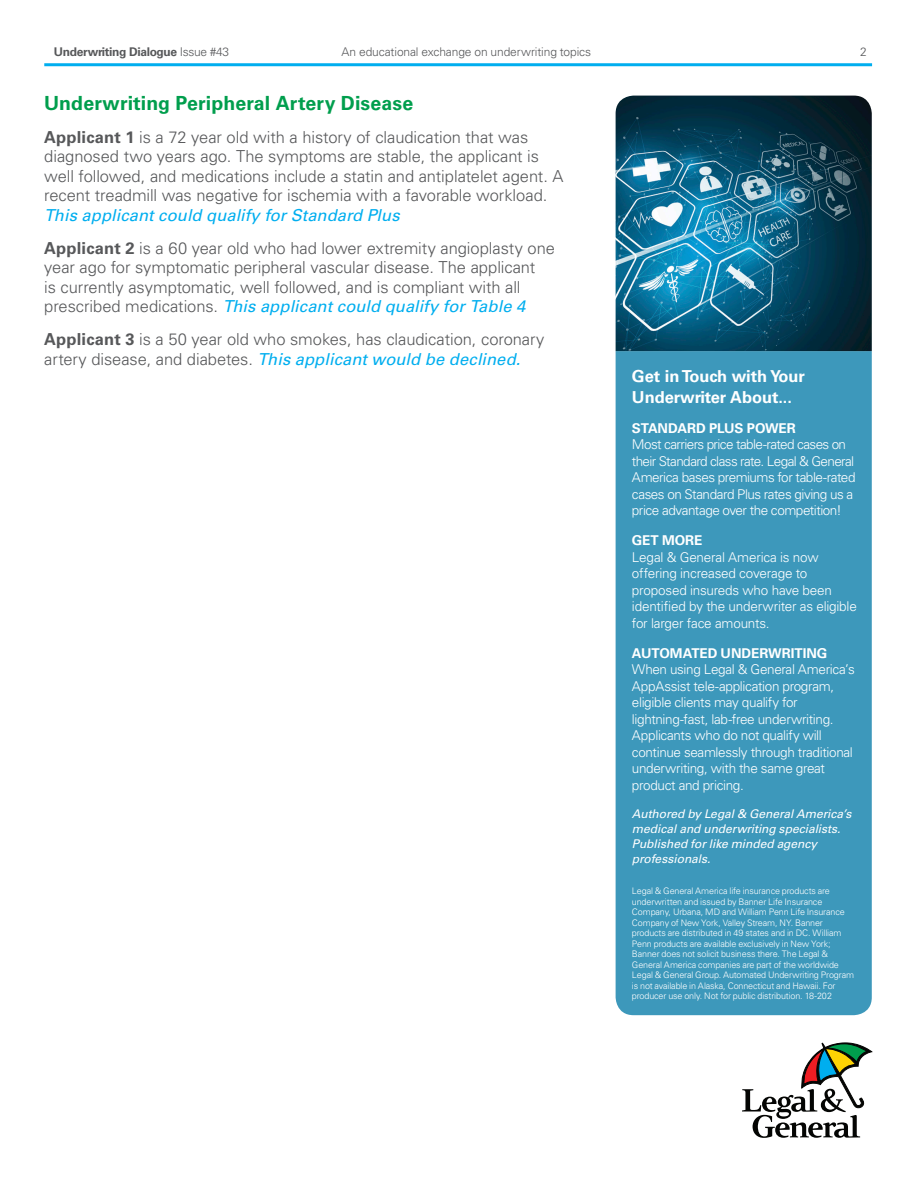
<style>
.page{position:relative;width:918px;height:1188px;background:#fff}
.page>*{position:absolute;margin:0;border:0;box-sizing:border-box;transform-origin:0 0}
.Blue_Sub-Header{font:700 19.5px "Univers LT Std";letter-spacing:.005em;color:#009e4d}
.Blue_Sub-Header-2{font:300 16.5px/19.5px "Univers LT Std";letter-spacing:-.005em;color:#57585a}
.t1{font:700 16.5px/21px "Univers LT Std";letter-spacing:-.005em;color:#fff}
.Body_Text{font:300 13.5px/16.5px "Univers LT Std";letter-spacing:-.025em;color:#fff}
.Body_Text-2{font:italic 12px/15px "Univers LT Std";letter-spacing:-.005em;color:#fff}
.Body_Text-3{font:300 12px "Univers LT Std";letter-spacing:-.01em;color:#57585a}
.t2{font:700 12px "Univers LT Std";letter-spacing:-.03em;color:#57585a}
.t3{font:300 9px/10.5px "Univers LT Std";letter-spacing:-.015em;color:#fff}
.s1{font-weight:300}
.s2{font-weight:700}
.s3{font-weight:400;font-style:italic;color:#00aeef}
</style>
<div class="page">
<div style="left:616px;top:351px;width:256px;height:664px;background:#3d98bb"></div>
<img style="left:616px;top:96px;width:256px;height:255px">
<svg style="left:44px;top:63px;width:829px;height:4px;background:#3fc2f2"></svg>
<svg style="left:742px;top:1043px;width:130px;height:95px"></svg>
<p class="t2" style="left:54px;top:45px;width:177px">Underwriting Dialogue <span class="s1">Issue #43</span></p>
<p class="Body_Text-3" style="left:341px;top:44px;width:251px">An educational exchange on underwriting topics</p>
<p class="Body_Text-3" style="left:860px;top:45px;width:8px">2</p>
<p class="Blue_Sub-Header" style="left:44px;top:91px;width:370px">Underwriting Peripheral Artery Disease</p>
<p class="Blue_Sub-Header-2" style="left:44px;top:127px;width:521px"><span class="s2">Applicant 1</span> is a 72 year old with a history of claudication that was diagnosed two years ago. The symptoms are stable, the applicant is well followed, and medications include a statin and antiplatelet agent. A recent treadmill was negative for ischemia with a favorable workload.<br><span class="s3">This applicant could qualify for Standard Plus</span></p>
<p class="Blue_Sub-Header-2" style="left:44px;top:238px;width:512px"><span class="s2">Applicant 2</span> is a 60 year old who had lower extremity angioplasty one year ago for symptomatic peripheral vascular disease. The applicant<br>is currently asymptomatic, well followed, and is compliant with all prescribed medications. <span class="s3">This applicant could qualify for Table 4</span></p>
<p class="Blue_Sub-Header-2" style="left:44px;top:330px;width:502px"><span class="s2">Applicant 3</span> is a 50 year old who smokes, has claudication, coronary artery disease, and diabetes. <span class="s3">This applicant would be declined.</span></p>
<p class="t1" style="left:632px;top:366px;width:175px">Get in Touch with Your<br>Underwriter About...</p>
<p class="Body_Text" style="left:632px;top:420px;width:225px"><span class="s2">STANDARD PLUS POWER<br></span>Most carriers price table-rated cases on their Standard class rate. Legal &amp; General America bases premiums for table-rated cases on Standard Plus rates giving us a price advantage over the competition!</p>
<p class="Body_Text" style="left:632px;top:532px;width:227px"><span class="s2">GET MORE<br></span>Legal &amp; General America is now offering increased coverage to proposed insureds who have been identified by the underwriter as eligible for larger face amounts.</p>
<p class="Body_Text" style="left:632px;top:645px;width:224px"><span class="s2">AUTOMATED UNDERWRITING </span>When using Legal &amp; General America’s AppAssist tele-application program, eligible clients may qualify for lightning-fast, lab-free underwriting.<br>Applicants who do not qualify will continue seamlessly through traditional underwriting, with the same great product and pricing.</p>
<p class="Body_Text-2" style="left:632px;top:807px;width:221px">Authored by Legal &amp; General America’s medical and underwriting specialists.<br>Published for like minded agency professionals.</p>
<p class="t3" style="left:632px;top:886px;width:224px">Legal &amp; General America life insurance products are underwritten and issued by Banner Life Insurance Company, Urbana, MD and William Penn Life Insurance Company of New York, Valley Stream, NY. Banner products are distributed in 49 states and in DC. William Penn products are available exclusively in New York; Banner does not solicit business there. The Legal &amp; General America companies are part of the worldwide Legal &amp; General Group. Automated Underwriting Program is not available in Alaska, Connecticut and Hawaii. For producer use only. Not for public distribution. 18-202</p>
</div>
